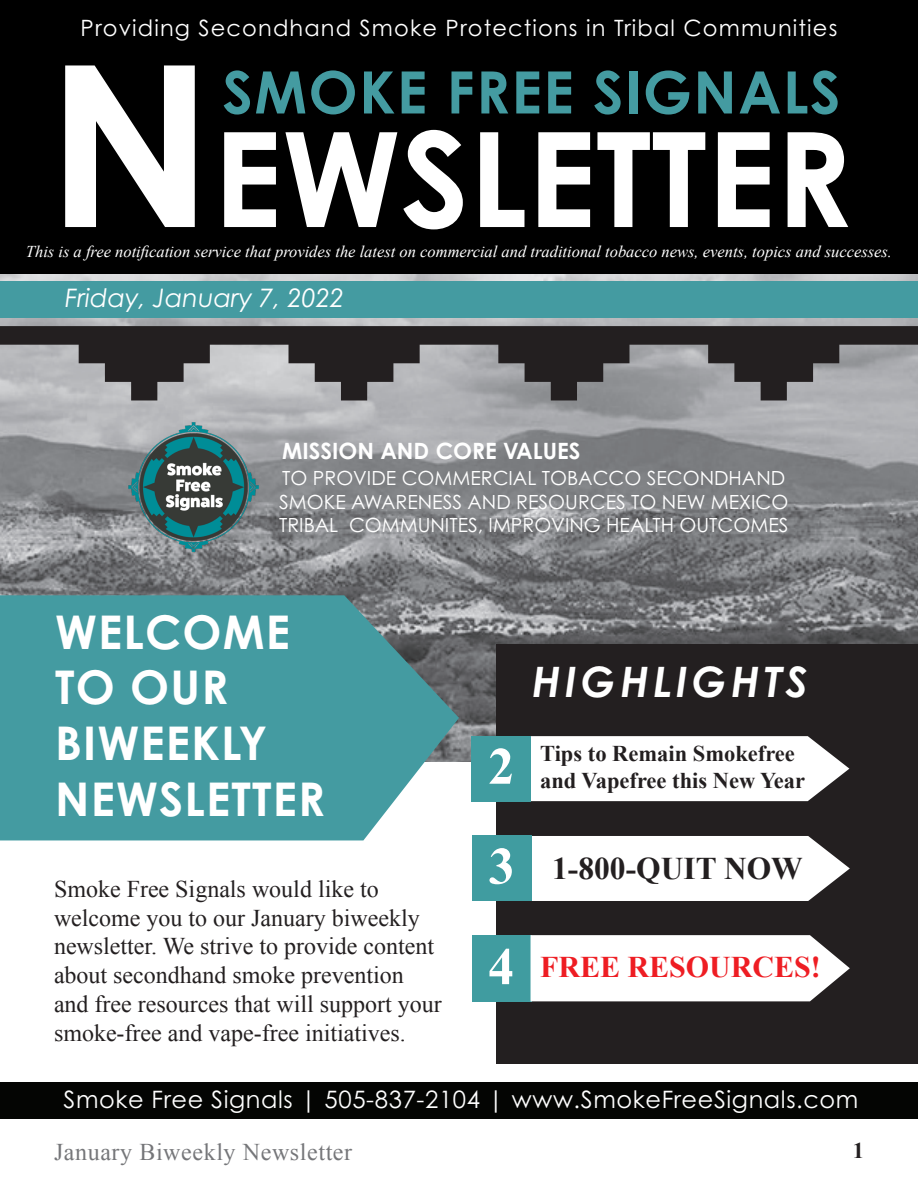
<style>
.page{position:relative;width:918px;height:1188px;background:#fff}
.page>*{position:absolute;margin:0;border:0;box-sizing:border-box;transform-origin:0 0}
.t1{font:700 132px "Century Gothic Pro";color:#fff}
.t2{font:700 58.5px "Century Gothic Pro";letter-spacing:.025em;color:#449ba1}
.t3{font:700 52.5px "Times New Roman";color:#fff}
.t4{font:700 46.5px "Century Gothic Pro";letter-spacing:.025em;color:#fff}
.t5{font:italic 700 42px "Century Gothic Pro";letter-spacing:.1em;color:#fff}
.t6{font:700 31.5px "Times New Roman";color:#231f20}
.t7{font:700 30px "Times New Roman";color:#ee1d23}
.t8{font:italic 25.5px "Century Gothic Pro";color:#fff}
.t9{font:24px/28.8px "Times New Roman";color:#231f20}
.t10{font:24px "Century Gothic Pro";letter-spacing:.025em;color:#fff}
.t11{font:24px "Times New Roman";letter-spacing:.025em;color:#757679}
.t12{font:22.5px "Century Gothic Pro";letter-spacing:.05em;color:#fff}
.t13{font:700 22.5px "Times New Roman";color:#231f20}
.t14{font:700 22.5px "Century Gothic Pro";color:#fff}
.t15{font:19.5px/23.4px "Century Gothic Pro";color:#fff}
.t16{font:italic 16.5px "Times New Roman";color:#fff}
.s1{font-size:225px}
</style>
<div class="page">
<div style="left:0;top:1082px;width:918px;height:36px;background:#040503"></div>
<img style="left:0;top:273px;width:918px;height:489px">
<svg style="left:0;top:595px;width:459px;height:245px;background:#509da2"></svg>
<div style="left:0;top:281px;width:918px;height:36px;background:#449ba1"></div>
<div style="left:0;top:0;width:918px;height:273px;background:#000"></div>
<svg style="left:0;top:326px;width:918px;height:74px;background:#676567"></svg>
<img style="left:115px;top:390px;width:146px;height:180px">
<div style="left:497px;top:644px;width:421px;height:420px;background:#231f20"></div>
<svg style="left:531px;top:736px;width:318px;height:65px;background:#f0f0f0"></svg>
<div style="left:472px;top:736px;width:59px;height:65px;background:#409ca0"></div>
<div style="left:473px;top:935px;width:59px;height:66px;background:#409ca0"></div>
<svg style="left:531px;top:935px;width:319px;height:66px;background:#f0f0f0"></svg>
<svg style="left:531px;top:836px;width:319px;height:65px;background:#efefef"></svg>
<div style="left:472px;top:836px;width:59px;height:65px;background:#409ca0"></div>
<p class="t12" style="left:81px;top:15px;width:758px">Providing Secondhand Smoke Protections in Tribal Communities</p>
<p class="t1" style="left:47px;top:97px;width:807px"><span class="s1">N</span>EWSLETTER</p>
<p class="t2" style="left:222px;top:56px;width:620px">SMOKE FREE SIGNALS</p>
<p class="t16" style="left:26px;top:240px;width:868px">This is a free notification service that provides the latest on commercial and traditional tobacco news, events, topics and successes.</p>
<p class="t8" style="left:65px;top:283px;width:281px">Friday, January 7, 2022</p>
<p class="t14" style="left:282px;top:437px;width:300px">MISSION AND CORE VALUES</p>
<p class="t15" style="left:279px;top:466px;width:511px">TO PROVIDE COMMERCIAL TOBACCO SECONDHAND<br>SMOKE AWARENESS AND RESOURCES TO NEW MEXICO<br>TRIBAL COMMUNITES, IMPROVING HEALTH OUTCOMES</p>
<p class="t4" style="left:55px;top:603px;width:236px">WELCOME</p>
<p class="t4" style="left:55px;top:658px;width:175px">TO OUR</p>
<p class="t4" style="left:55px;top:714px;width:214px">BIWEEKLY</p>
<p class="t4" style="left:55px;top:770px;width:271px">NEWSLETTER</p>
<p class="t9" style="left:54px;top:874px;width:326px">Smoke Free Signals would like to</p>
<p class="t9" style="left:54px;top:903px;width:389px">welcome you to our January biweekly newsletter. We strive to provide content about secondhand smoke prevention and free resources that will support your smoke-free and vape-free initiatives.</p>
<p class="t3" style="left:488px;top:730px;width:28px">2</p>
<p class="t5" style="left:532px;top:655px;width:277px">HIGHLIGHTS</p>
<p class="t13" style="left:540px;top:738px;width:256px">Tips to Remain Smokefree</p>
<p class="t13" style="left:540px;top:765px;width:266px">and Vapefree this New Year</p>
<p class="t3" style="left:489px;top:830px;width:28px">3</p>
<p class="t6" style="left:552px;top:847px;width:252px">1-800-QUIT NOW</p>
<p class="t3" style="left:488px;top:930px;width:28px">4</p>
<p class="t7" style="left:540px;top:946px;width:282px">FREE RESOURCES!</p>
<p class="t10" style="left:63px;top:1085px;width:797px">Smoke Free Signals | 505-837-2104 | www.SmokeFreeSignals.com</p>
<p class="t11" style="left:54px;top:1135px;width:300px">January Biweekly Newsletter</p>
<p class="t13" style="left:853px;top:1135px;width:13px">1</p>
</div>
